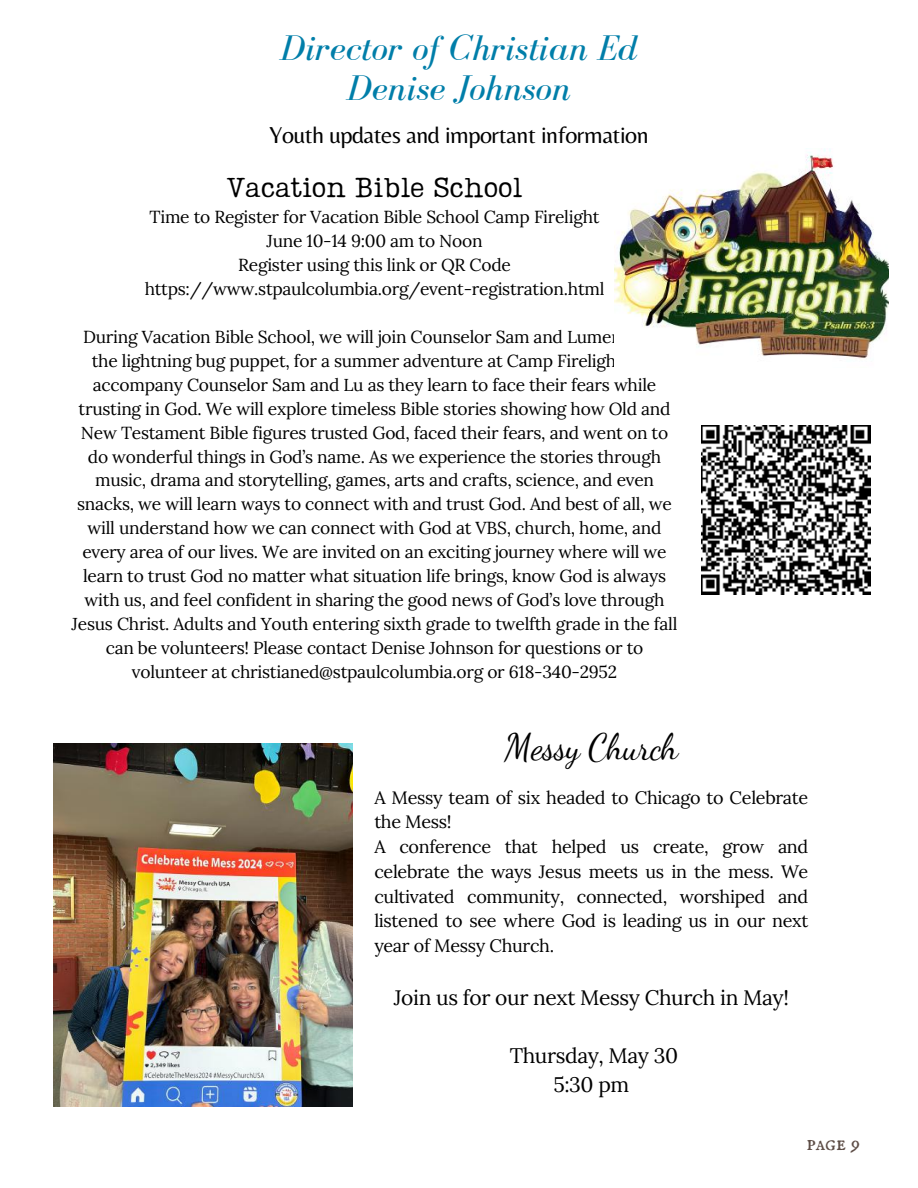
<style>
.page{position:relative;width:918px;height:1188px;background:#fff}
.page>*{position:absolute;margin:0;border:0;box-sizing:border-box;transform-origin:0 0}
.t1{font:italic 36.75px/39.3px "Bodoni FLF";color:#007ea9;text-align:center}
.t2{font:36px "Dancing Script";letter-spacing:-.02em;color:#000}
.t3{font:27.45px "Lumios TW Used";letter-spacing:-.015em;color:#000}
.t4{font:24px "Belleza";letter-spacing:-.02em;color:#000}
.t5{font:21.75px "IM FELL English SC";color:#5d4d46}
.t6{font:21px/29.2px "Lora";letter-spacing:-.02em;color:#000;text-align:center}
.t7{font:18px/24.8px "Lora";letter-spacing:-.02em;color:#000}
.t8{font:17.4px/23.9px "Lora";letter-spacing:-.015em;color:#000;text-align:center}
</style>
<div class="page">
<img style="left:614px;top:149px;width:275px;height:210px">
<img style="left:702px;top:425px;width:168px;height:169px">
<img style="left:53px;top:744px;width:299px;height:362px">
<h1 class="t1" style="left:281px;top:28px;width:358px">Director of Christian Ed<br>Denise Johnson</h1>
<h3 class="t4" style="left:269px;top:121px;width:381px">Youth updates and important information</h3>
<h3 class="t3" style="left:227px;top:169px;width:297px">Vacation Bible School</h3>
<p class="t8" style="left:145px;top:205px;width:461px">Time to Register for Vacation Bible School Camp Firelight June 10-14 9:00 am to Noon<br>Register using this link or QR Code https://www.stpaulcolumbia.org/event-registration.html</p>
<p class="t8" style="left:72px;top:325px;width:607px">During Vacation Bible School, we will join Counselor Sam and Lumen, "Lu," the lightning bug puppet, for a summer adventure at Camp Firelight. We accompany Counselor Sam and Lu as they learn to face their fears while trusting in God. We will explore timeless Bible stories showing how Old and New Testament Bible figures trusted God, faced their fears, and went on to do wonderful things in God’s name. As we experience the stories through music, drama and storytelling, games, arts and crafts, science, and even snacks, we will learn ways to connect with and trust God. And best of all, we will understand how we can connect with God at VBS, church, home, and every area of our lives. We are invited on an exciting journey where will we learn to trust God no matter what situation life brings, know God is always with us, and feel confident in sharing the good news of God’s love through Jesus Christ. Adults and Youth entering sixth grade to twelfth grade in the fall can be volunteers! Please contact Denise Johnson for questions or to volunteer at christianed@stpaulcolumbia.org or 618-340-2952</p>
<h2 class="t2" style="left:505px;top:725px;width:175px">Messy Church</h2>
<p class="t7" style="left:374px;top:785px;width:435px">A Messy team of six headed to Chicago to Celebrate the Mess!<br>A conference that helped us create, grow and celebrate the ways Jesus meets us in the mess. We cultivated community, connected, worshiped and listened to see where God is leading us in our next year of Messy Church.</p>
<p class="t6" style="left:394px;top:982px;width:397px">Join us for our next Messy Church in May!</p>
<p class="t6" style="left:510px;top:1041px;width:170px">Thursday, May 30<br>5:30 pm</p>
<p class="t5" style="left:806px;top:1130px;width:55px">page 9</p>
</div>
